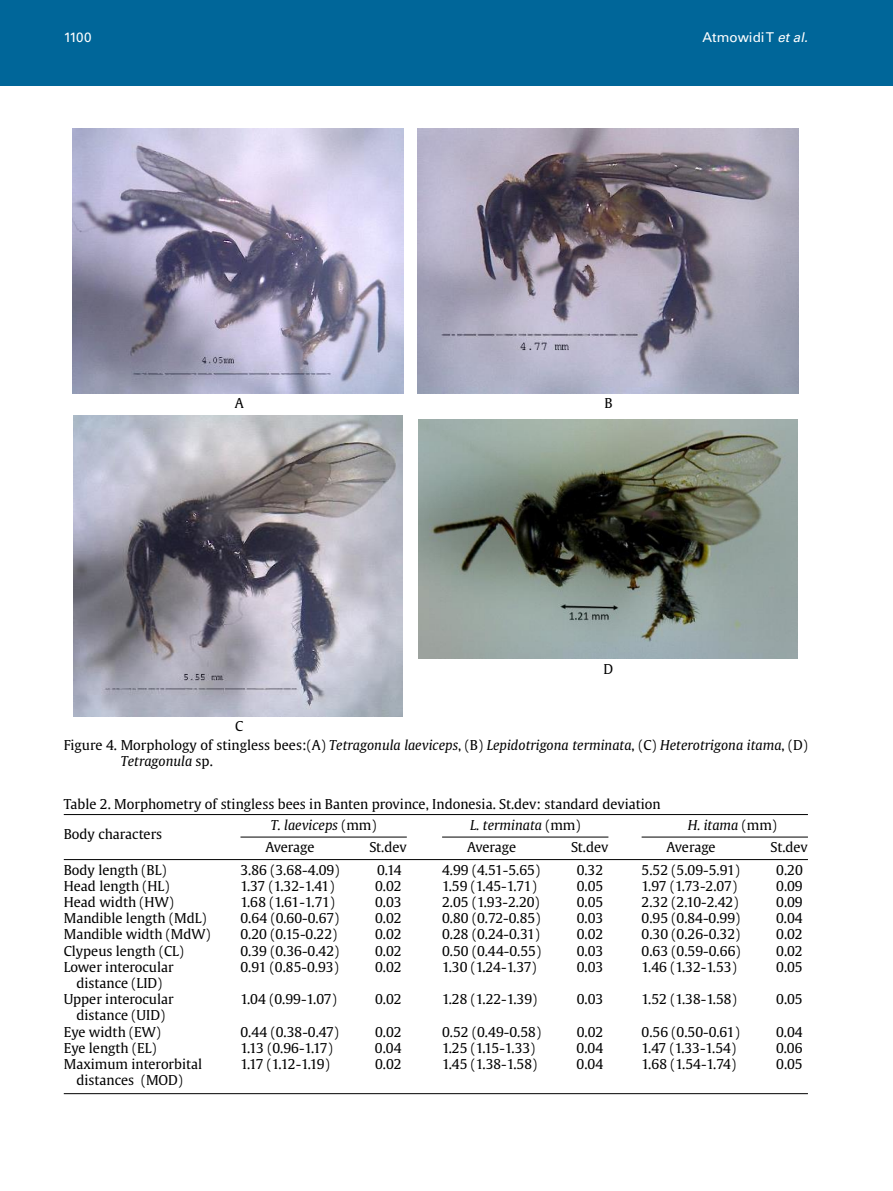
<style>
.page{position:relative;width:893px;height:1191px;background:#fff}
.page>*{position:absolute;margin:0;border:0;box-sizing:border-box;transform-origin:0 0}
.t1{font:13.5px/16.2px "Gulliver";color:#000;text-align:justify}
.t2{font:italic 13.5px/16.2px "Gulliver";color:#000}
.t3{font:13.5px/16.2px "Gulliver";letter-spacing:-.05em;color:#000}
.t4{font:13.5px "Univers LT Std";color:#fff}
.s1{font-style:italic}
.s2{font-style:normal}
</style>
<div class="page">
<svg style="left:207px;top:393px;width:99px;height:1px"></svg>
<img style="left:417px;top:129px;width:382px;height:265px">
<img style="left:73px;top:129px;width:331px;height:264px">
<svg style="left:183px;top:716px;width:98px;height:1px"></svg>
<img style="left:73px;top:415px;width:329px;height:301px">
<img style="left:419px;top:420px;width:378px;height:239px">
<hr style="left:64px;top:814px;width:744px;height:1px;background:#000">
<hr style="left:240px;top:836px;width:167px;height:1px;background:#000">
<hr style="left:442px;top:836px;width:166px;height:1px;background:#000">
<hr style="left:642px;top:836px;width:166px;height:1px;background:#000">
<hr style="left:64px;top:859px;width:744px;height:1px;background:#000">
<hr style="left:64px;top:1093px;width:744px;height:1px;background:#000">
<div style="left:0;top:0;width:893px;height:85px;background:#069"></div>
<p class="t4" style="left:64px;top:30px;width:29px">1100</p>
<p class="t4" style="left:702px;top:30px;width:110px">Atmowidi T <span class="s1">etal.</span></p>
<p class="t1" style="left:235px;top:395px;width:10px">A</p>
<p class="t1" style="left:235px;top:718px;width:10px">C</p>
<p class="t1" style="left:604px;top:395px;width:10px">B</p>
<p class="t1" style="left:604px;top:661px;width:11px">D</p>
<p class="t2" style="left:121px;top:737px;width:689px;text-indent:-57px"><span class="s2">Figure 4. Morphology of stingless bees:(A)</span> Tetragonula laeviceps<span class="s2">, (B)</span> Lepidotrigona terminata<span class="s2">, (C)</span> Heterotrigona itama<span class="s2">, (D)<br></span>Tetragonula <span class="s2">sp.</span></p>
<p class="t1" style="left:64px;top:796px;width:598px">Table 2. Morphometry of stingless bees in Banten province, Indonesia. St.dev: standard deviation</p>
<p class="t1" style="left:64px;top:825px;width:100px">Body characters</p>
<p class="t1" style="left:64px;top:861px;width:104px">Body length (BL)</p>
<p class="t1" style="left:64px;top:877px;width:107px">Head length (HL)</p>
<p class="t1" style="left:64px;top:894px;width:111px">Head width (HW)</p>
<p class="t1" style="left:64px;top:910px;width:144px">Mandible length (MdL)</p>
<p class="t1" style="left:64px;top:926px;width:148px">Mandible width (MdW)</p>
<p class="t1" style="left:64px;top:942px;width:122px">Clypeus length (CL)</p>
<p class="t1" style="left:64px;top:958px;width:111px">Lower interocular</p>
<p class="t1" style="left:77px;top:975px;width:87px">distance (LID)</p>
<p class="t1" style="left:64px;top:991px;width:111px">Upper interocular</p>
<p class="t1" style="left:77px;top:1007px;width:90px">distance (UID)</p>
<p class="t1" style="left:64px;top:1023px;width:99px">Eye width (EW)</p>
<p class="t1" style="left:64px;top:1039px;width:94px">Eye length (EL)</p>
<p class="t1" style="left:64px;top:1056px;width:140px">Maximum interorbital</p>
<p class="t1" style="left:77px;top:1072px;width:108px">distances (MOD)</p>
<p class="t2" style="left:271px;top:816px;width:107px">T. laeviceps <span class="s2">(mm)</span></p>
<p class="t2" style="left:470px;top:816px;width:112px">L. terminata <span class="s2">(mm)</span></p>
<p class="t2" style="left:688px;top:816px;width:91px">H. itama <span class="s2">(mm)</span></p>
<p class="t1" style="left:265px;top:839px;width:51px">Average</p>
<p class="t1" style="left:467px;top:839px;width:51px">Average</p>
<p class="t1" style="left:666px;top:839px;width:51px">Average</p>
<p class="t1" style="left:240px;top:861px;width:100px;text-align:left">3.86 (3.68-4.09)<br>1.37 (1.32-1.41)<br>1.68 (1.61-1.71)<br>0.64 (0.60-0.67)<br>0.20 (0.15-0.22)<br>0.39 (0.36-0.42)<br>0.91 (0.85-0.93)</p>
<p class="t1" style="left:240px;top:991px;width:98px">1.04 (0.99-1.07)</p>
<p class="t3" style="left:240px;top:1023px;width:100px">0.44 (0.38-0.47)<br>1.13 (0.96-1.17)<br>1.17 (1.12-1.19)</p>
<p class="t1" style="left:369px;top:839px;width:39px">St.dev</p>
<p class="t1" style="left:571px;top:839px;width:39px">St.dev</p>
<p class="t1" style="left:770px;top:839px;width:39px">St.dev</p>
<p class="t1" style="left:442px;top:861px;width:100px;text-align:left">4.99 (4.51-5.65)<br>1.59 (1.45-1.71)<br>2.05 (1.93-2.20)<br>0.80 (0.72-0.85)<br>0.28 (0.24-0.31)<br>0.50 (0.44-0.55)<br>1.30 (1.24-1.37)</p>
<p class="t1" style="left:442px;top:991px;width:97px">1.28 (1.22-1.39)</p>
<p class="t1" style="left:442px;top:1023px;width:100px;text-align:left">0.52 (0.49-0.58)<br>1.25 (1.15-1.33)<br>1.45 (1.38-1.58)</p>
<p class="t1" style="left:642px;top:861px;width:100px;text-align:left">5.52 (5.09-5.91)<br>1.97 (1.73-2.07)<br>2.32 (2.10-2.42)<br>0.95 (0.84-0.99)<br>0.30 (0.26-0.32)<br>0.63 (0.59-0.66)<br>1.46 (1.32-1.53)</p>
<p class="t1" style="left:642px;top:991px;width:97px">1.52 (1.38-1.58)</p>
<p class="t1" style="left:642px;top:1023px;width:100px;text-align:left">0.56 (0.50-0.61)<br>1.47 (1.33-1.54)<br>1.68 (1.54-1.74)</p>
<p class="t1" style="left:577px;top:861px;width:28px">0.32<br>0.05<br>0.05<br>0.03<br>0.02<br>0.03<br>0.03</p>
<p class="t1" style="left:577px;top:991px;width:28px">0.03</p>
<p class="t1" style="left:576px;top:1023px;width:28px">0.02<br>0.04<br>0.04</p>
<p class="t1" style="left:375px;top:861px;width:28px">0.14<br>0.02<br>0.03<br>0.02<br>0.02<br>0.02<br>0.02</p>
<p class="t1" style="left:375px;top:991px;width:28px">0.02</p>
<p class="t1" style="left:375px;top:1023px;width:28px">0.02<br>0.04<br>0.02</p>
<p class="t1" style="left:776px;top:861px;width:28px">0.20<br>0.09<br>0.09<br>0.04<br>0.02<br>0.02<br>0.05</p>
<p class="t1" style="left:776px;top:991px;width:28px">0.05</p>
<p class="t1" style="left:776px;top:1023px;width:28px">0.04<br>0.06<br>0.05</p>
</div>
